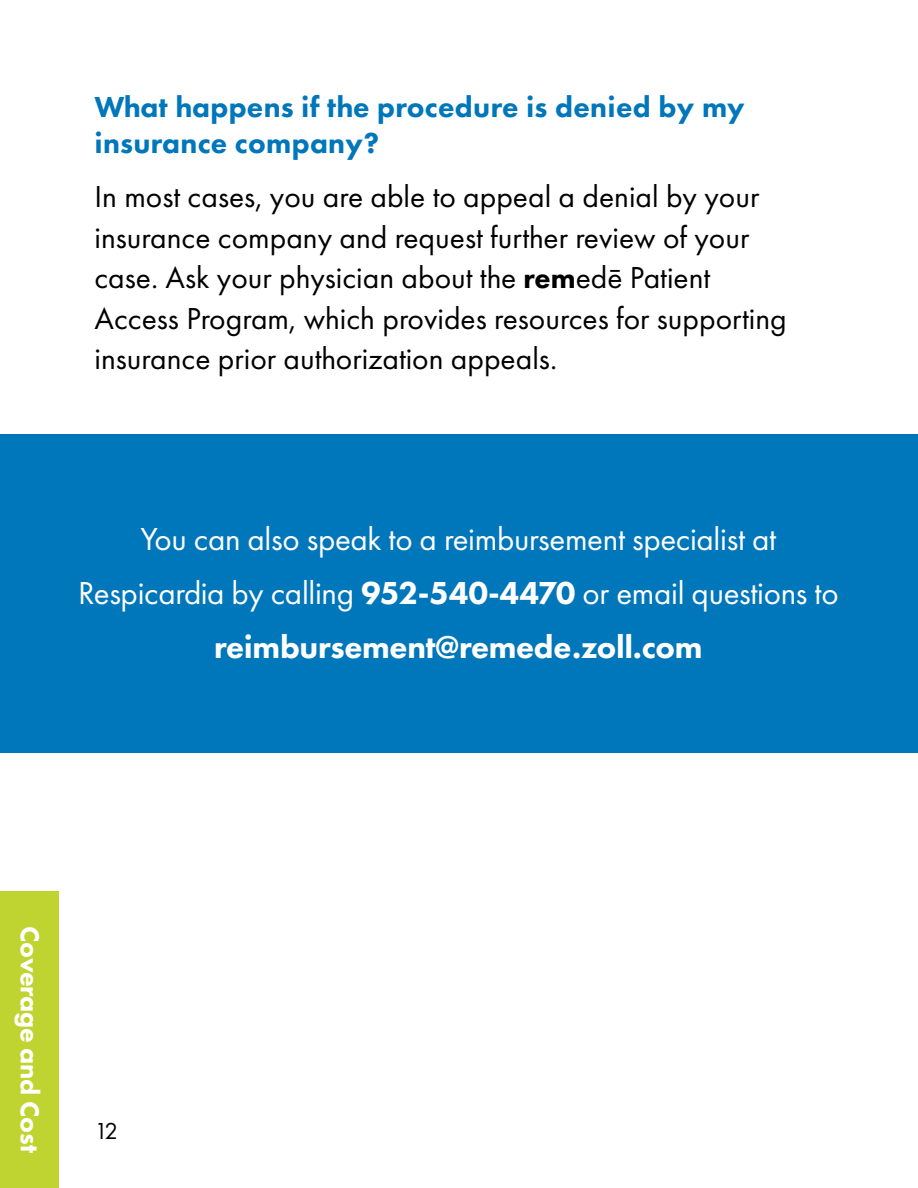
<style>
.page{position:relative;width:918px;height:1188px;background:#fff}
.page>*{position:absolute;margin:0;border:0;box-sizing:border-box;transform-origin:0 0}
.t1{font:33px/54px "Futura PT";letter-spacing:-.01em;color:#fff;text-align:center}
.t2{font:31.5px/40.5px "Futura PT";color:#000}
.t3{font:800 30px/36px "Futura PT";letter-spacing:.01em;color:#0076bb}
.t4{font:800 27px "Futura PT";letter-spacing:-.01em;color:#fff}
.t5{font:24px "Futura PT";color:#000}
.s1{font-weight:800;font-size:29.7px}
.s2{font-weight:800}
</style>
<div class="page">
<div style="left:0;top:435px;width:918px;height:318px;background:#0076bb"></div>
<div style="left:0;top:891px;width:58px;height:297px;background:#bfd430"></div>
<p class="t3" style="left:94px;top:89px;width:652px">What happens if the procedure is denied by my insurance company?</p>
<p class="t2" style="left:94px;top:176px;width:694px">In most cases, you are able to appeal a denial by your insurance company and request further review of your case. Ask your physician about the <span class="s1">rem</span>edē Patient Access Program, which provides resources for supporting insurance prior authorization appeals.</p>
<p class="t1" style="left:78px;top:512px;width:762px">You can also speak to a reimbursement specialist at<br>Respicardia by calling <span class="s2">952-540-4470</span> or email questions to <span class="s2">reimbursement@remede.zoll.com</span></p>
<p class="t4" style="left:47px;top:926px;width:228px;rotate:90deg">Coverage and Cost</p>
<p class="t5" style="left:94px;top:1117px;width:25px">12</p>
</div>
